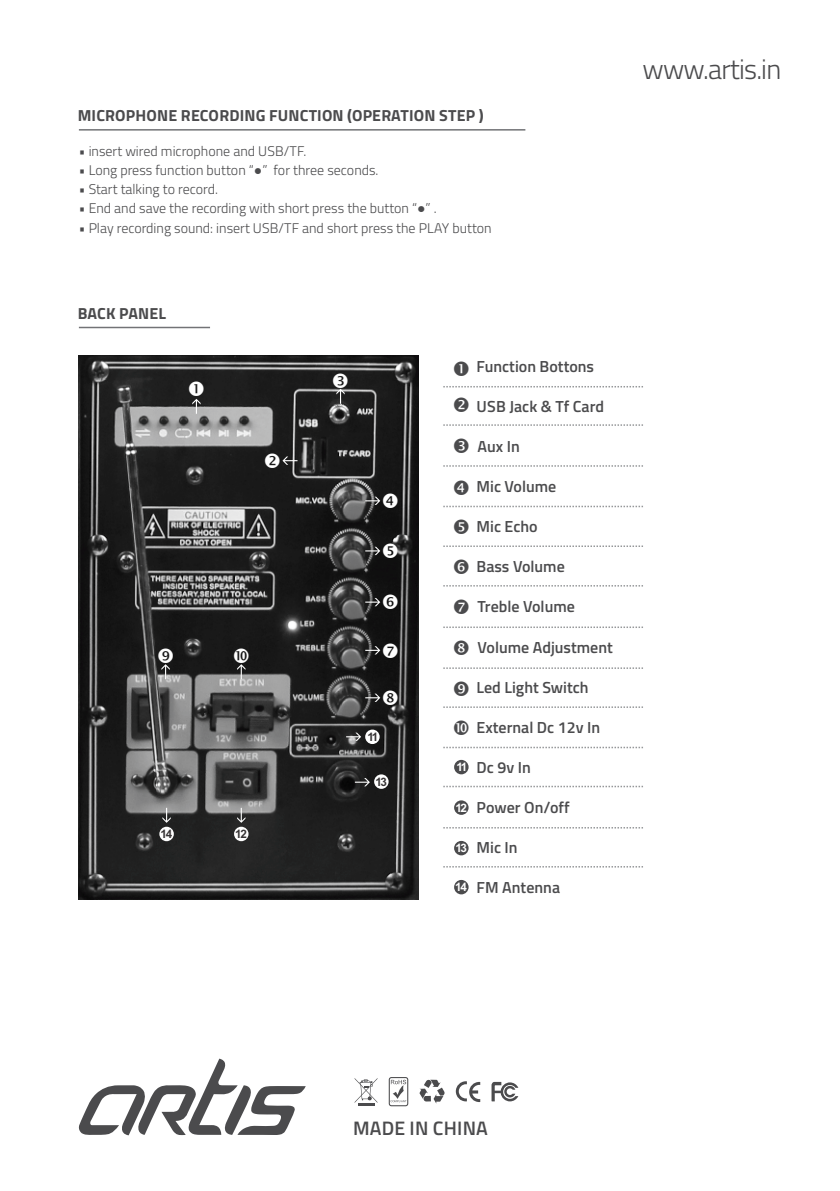
<style>
.page{position:relative;width:840px;height:1191px;background:#fff}
.page>*{position:absolute;margin:0;border:0;box-sizing:border-box;transform-origin:0 0}
.t1{font:300 28px "Titillium Web";letter-spacing:-.03em;color:#4b4b4d}
.t2{font:600 19.6px "Titillium Web";letter-spacing:.01em;color:#4b4b4d}
.t3{font:600 16px "Titillium Web";color:#4b4b4d}
.t4{font:700 16px "Titillium Web";letter-spacing:.01em;color:#4b4b4d}
.t5{font:300 14px "Titillium Web";color:#4b4b4d}
.t6{font:700 11.6px "Arial";letter-spacing:-.12em;color:#373435}
.t7{font:700 11.6px "Arial";color:#fefefe}
.t8{font:700 11.6px "Arial";color:#fff}
.s1{font-family:"Arial";font-weight:400}
</style>
<div class="page">
<hr style="left:79px;top:129px;width:446px;height:2px;background:#727376">
<svg style="left:354px;top:1078px;width:23px;height:24px"></svg>
<hr style="left:358px;top:1102px;width:16px;height:3px;background:#4b4b4d">
<svg style="left:388px;top:1077px;width:20px;height:29px"></svg>
<svg style="left:419px;top:1079px;width:25px;height:24px"></svg>
<svg style="left:455px;top:1081px;width:25px;height:21px"></svg>
<svg style="left:491px;top:1082px;width:27px;height:19px"></svg>
<svg style="left:79px;top:1058px;width:226px;height:77px"></svg>
<hr style="left:79px;top:327px;width:131px;height:1px;background:#727376">
<img style="left:79px;top:355px;width:339px;height:544px">
<div style="left:365px;top:729px;width:14px;height:15px;background:#fefefe;border-radius:50%"></div>
<svg style="left:346px;top:732px;width:15px;height:9px"></svg>
<div style="left:234px;top:826px;width:14px;height:15px;background:#fefefe;border-radius:50%"></div>
<svg style="left:237px;top:808px;width:8px;height:15px"></svg>
<div style="left:159px;top:826px;width:15px;height:15px;background:#fefefe;border-radius:50%"></div>
<svg style="left:162px;top:808px;width:9px;height:15px"></svg>
<div style="left:374px;top:774px;width:14px;height:15px;background:#fefefe;border-radius:50%"></div>
<svg style="left:354px;top:778px;width:15px;height:8px"></svg>
<div style="left:454px;top:760px;width:14px;height:14px;background:#4b4b4d;border-radius:50%"></div>
<div style="left:454px;top:800px;width:14px;height:15px;background:#4b4b4d;border-radius:50%"></div>
<div style="left:454px;top:841px;width:14px;height:14px;background:#4b4b4d;border-radius:50%"></div>
<div style="left:454px;top:880px;width:14px;height:14px;background:#4b4b4d;border-radius:50%"></div>
<svg style="left:443px;top:386px;width:200px;height:1px"></svg>
<svg style="left:443px;top:424px;width:200px;height:2px"></svg>
<svg style="left:443px;top:465px;width:200px;height:2px"></svg>
<svg style="left:443px;top:506px;width:200px;height:1px"></svg>
<svg style="left:443px;top:545px;width:200px;height:2px"></svg>
<svg style="left:443px;top:585px;width:200px;height:1px"></svg>
<svg style="left:443px;top:626px;width:200px;height:2px"></svg>
<svg style="left:443px;top:667px;width:200px;height:2px"></svg>
<svg style="left:443px;top:706px;width:200px;height:2px"></svg>
<svg style="left:443px;top:746px;width:200px;height:2px"></svg>
<svg style="left:443px;top:785px;width:200px;height:2px"></svg>
<svg style="left:443px;top:827px;width:200px;height:1px"></svg>
<svg style="left:443px;top:866px;width:200px;height:1px"></svg>
<svg style="left:189px;top:381px;width:14px;height:33px"></svg>
<svg style="left:265px;top:453px;width:32px;height:15px"></svg>
<svg style="left:333px;top:373px;width:14px;height:31px"></svg>
<svg style="left:365px;top:493px;width:32px;height:15px"></svg>
<svg style="left:365px;top:594px;width:32px;height:15px"></svg>
<svg style="left:365px;top:690px;width:32px;height:15px"></svg>
<svg style="left:158px;top:648px;width:15px;height:31px"></svg>
<svg style="left:234px;top:648px;width:14px;height:31px"></svg>
<svg style="left:365px;top:543px;width:32px;height:15px"></svg>
<svg style="left:365px;top:643px;width:32px;height:14px"></svg>
<p class="t4" style="left:78px;top:103px;width:407px">MICROPHONE RECORDING FUNCTION (OPERATION STEP )</p>
<p class="t5" style="left:79px;top:140px;width:229px">• insert wired microphone and USB/TF.</p>
<p class="t5" style="left:79px;top:159px;width:301px">• Long press function button “<span class="s1">●</span>” for three seconds.</p>
<p class="t5" style="left:79px;top:178px;width:140px">• Start talking to record.</p>
<p class="t5" style="left:79px;top:197px;width:359px">• End and save the recording with short press the button “<span class="s1">●</span>” .</p>
<p class="t5" style="left:79px;top:217px;width:414px">• Play recording sound: insert USB/TF and short press the PLAY button</p>
<p class="t4" style="left:78px;top:300px;width:90px">BACK PANEL</p>
<p class="t6" style="left:160px;top:829px;width:13px">14</p>
<p class="t6" style="left:235px;top:829px;width:13px">12</p>
<p class="t6" style="left:367px;top:732px;width:12px">11</p>
<p class="t6" style="left:375px;top:777px;width:13px">13</p>
<p class="t8" style="left:456px;top:763px;width:12px">11</p>
<p class="t7" style="left:455px;top:803px;width:13px">12</p>
<p class="t7" style="left:455px;top:844px;width:13px">13</p>
<p class="t7" style="left:455px;top:883px;width:13px">14</p>
<p class="t3" style="left:476px;top:353px;width:119px">Function Bottons</p>
<p class="t3" style="left:476px;top:394px;width:129px">USB Jack &amp; Tf Card</p>
<p class="t3" style="left:477px;top:434px;width:44px">Aux In</p>
<p class="t3" style="left:476px;top:474px;width:81px">Mic Volume</p>
<p class="t3" style="left:476px;top:514px;width:63px">Mic Echo</p>
<p class="t3" style="left:476px;top:554px;width:90px">Bass Volume</p>
<p class="t3" style="left:477px;top:594px;width:99px">Treble Volume</p>
<p class="t3" style="left:477px;top:634px;width:137px">Volume Adjustment</p>
<p class="t3" style="left:476px;top:674px;width:113px">Led Light Switch</p>
<p class="t3" style="left:476px;top:714px;width:125px">External Dc 12v In</p>
<p class="t3" style="left:476px;top:755px;width:56px">Dc 9v In</p>
<p class="t3" style="left:476px;top:795px;width:94px">Power On/off</p>
<p class="t3" style="left:476px;top:835px;width:43px">Mic In</p>
<p class="t3" style="left:476px;top:875px;width:85px">FM Antenna</p>
<h1 class="t1" style="left:642px;top:47px;width:140px">www.artis.in</h1>
<h2 class="t2" style="left:353px;top:1113px;width:136px">MADE IN CHINA</h2>
</div>
